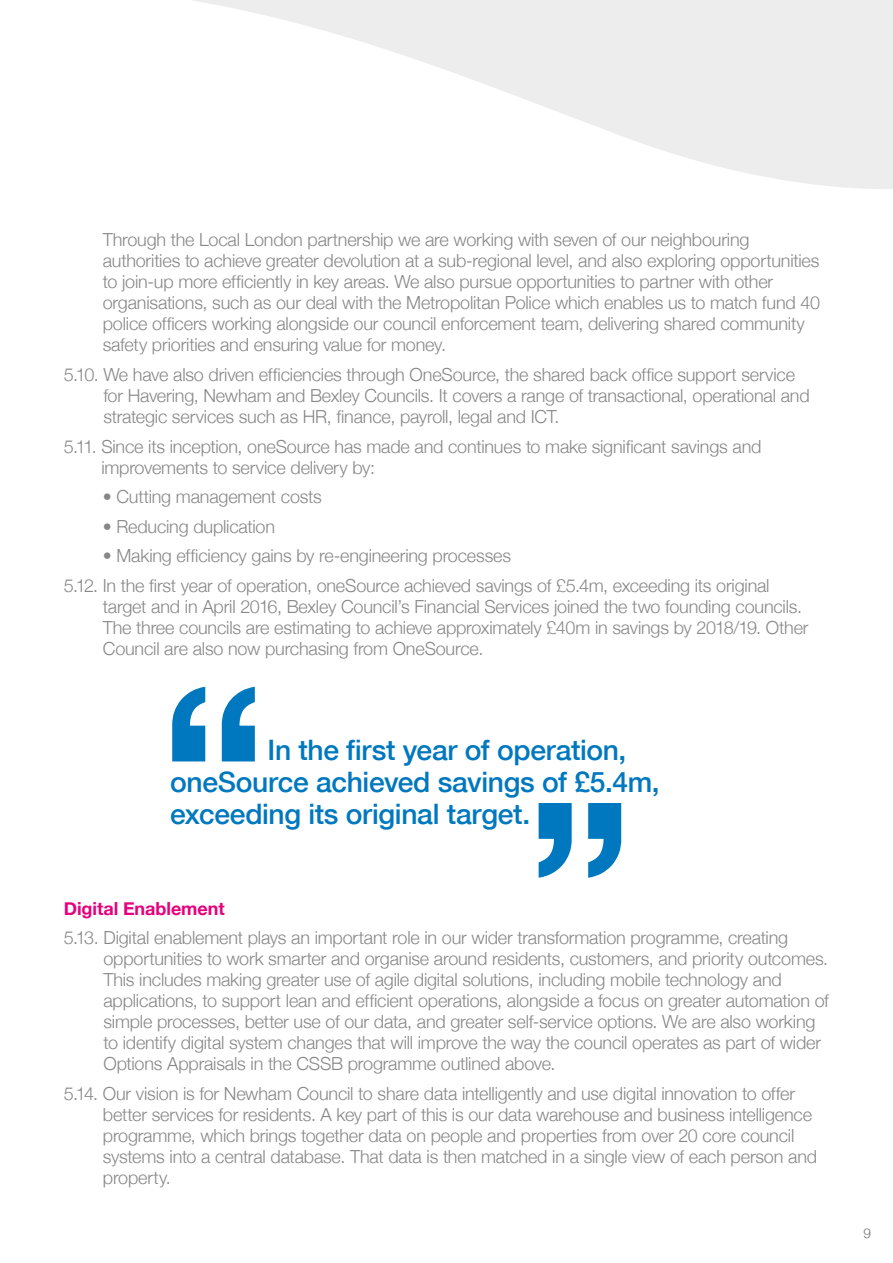
<style>
.page{position:relative;width:893px;height:1263px;background:#fff}
.page>*{position:absolute;margin:0;border:0;box-sizing:border-box;transform-origin:0 0}
.t1{font:500 28.2px/32.4px "Helvetica Neue";letter-spacing:-.01em;color:#0078bf}
.t2{font:300 18px/21px "Helvetica Neue";letter-spacing:-.01em;color:#878787}
.t3{font:700 18px "Helvetica Neue";letter-spacing:-.005em;color:#e6007d}
.t4{font:300 13.5px "Helvetica Neue";color:#706f6f}
</style>
<div class="page">
<svg style="left:193px;top:0;width:700px;height:189px;fill:#ededed"></svg>
<svg style="left:172px;top:687px;width:83px;height:74px"></svg>
<svg style="left:539px;top:803px;width:82px;height:75px"></svg>
<p class="t2" style="left:103px;top:229px;width:719px">Through the Local London partnership we are working with seven of our neighbouring authorities to achieve greater devolution at a sub-regional level, and also exploring opportunities to join-up more efficiently in key areas. We also pursue opportunities to partner with other organisations, such as our deal with the Metropolitan Police which enables us to match fund 40 police officers working alongside our council enforcement team, delivering shared community safety priorities and ensuring value for money.</p>
<p class="t2" style="left:103px;top:364px;width:708px;text-indent:-40px">5.10. We have also driven efficiencies through OneSource, the shared back office support service for Havering, Newham and Bexley Councils. It covers a range of transactional, operational and strategic services such as HR, finance, payroll, legal and ICT.</p>
<p class="t2" style="left:101px;top:435px;width:662px;text-indent:-38px">5.11. Since its inception, oneSource has made and continues to make significant savings and improvements to service delivery by:</p>
<p class="t2" style="left:103px;top:486px;width:221px">• Cutting management costs</p>
<p class="t2" style="left:103px;top:515px;width:174px">• Reducing duplication</p>
<p class="t2" style="left:64px;top:540px;width:707px;line-height:29.5px;text-indent:39px">• Making efficiency gains by re-engineering processes<br>5.12. In the first year of operation, oneSource achieved savings of £5.4m, exceeding its original</p>
<p class="t2" style="left:103px;top:595px;width:707px">target and in April 2016, Bexley Council’s Financial Services joined the two founding councils.<br>The three councils are estimating to achieve approximately £40m in savings by 2018/19. Other<br>Council are also now purchasing from OneSource.</p>
<h1 class="t1" style="left:170px;top:733px;width:491px;text-indent:97px">In the first year of operation, oneSource achieved savings of £5.4m, exceeding its original target.</h1>
<p class="t3" style="left:64px;top:897px;width:162px">Digital Enablement</p>
<p class="t2" style="left:103px;top:927px;width:727px;text-indent:-40px">5.13. Digital enablement plays an important role in our wider transformation programme, creating opportunities to work smarter and organise around residents, customers, and priority outcomes.<br>This includes making greater use of agile digital solutions, including mobile technology and applications, to support lean and efficient operations, alongside a focus on greater automation of simple processes, better use of our data, and greater self-service options. We are also working to identify digital system changes that will improve the way the council operates as part of wider Options Appraisals in the CSSB programme outlined above.</p>
<p class="t2" style="left:103px;top:1082px;width:716px;text-indent:-39px">5.14. Our vision is for Newham Council to share data intelligently and use digital innovation to offer better services for residents. A key part of this is our data warehouse and business intelligence programme, which brings together data on people and properties from over 20 core council systems into a central database. That data is then matched in a single view of each person and property.</p>
<p class="t4" style="left:863px;top:1225px;width:9px">9</p>
</div>
